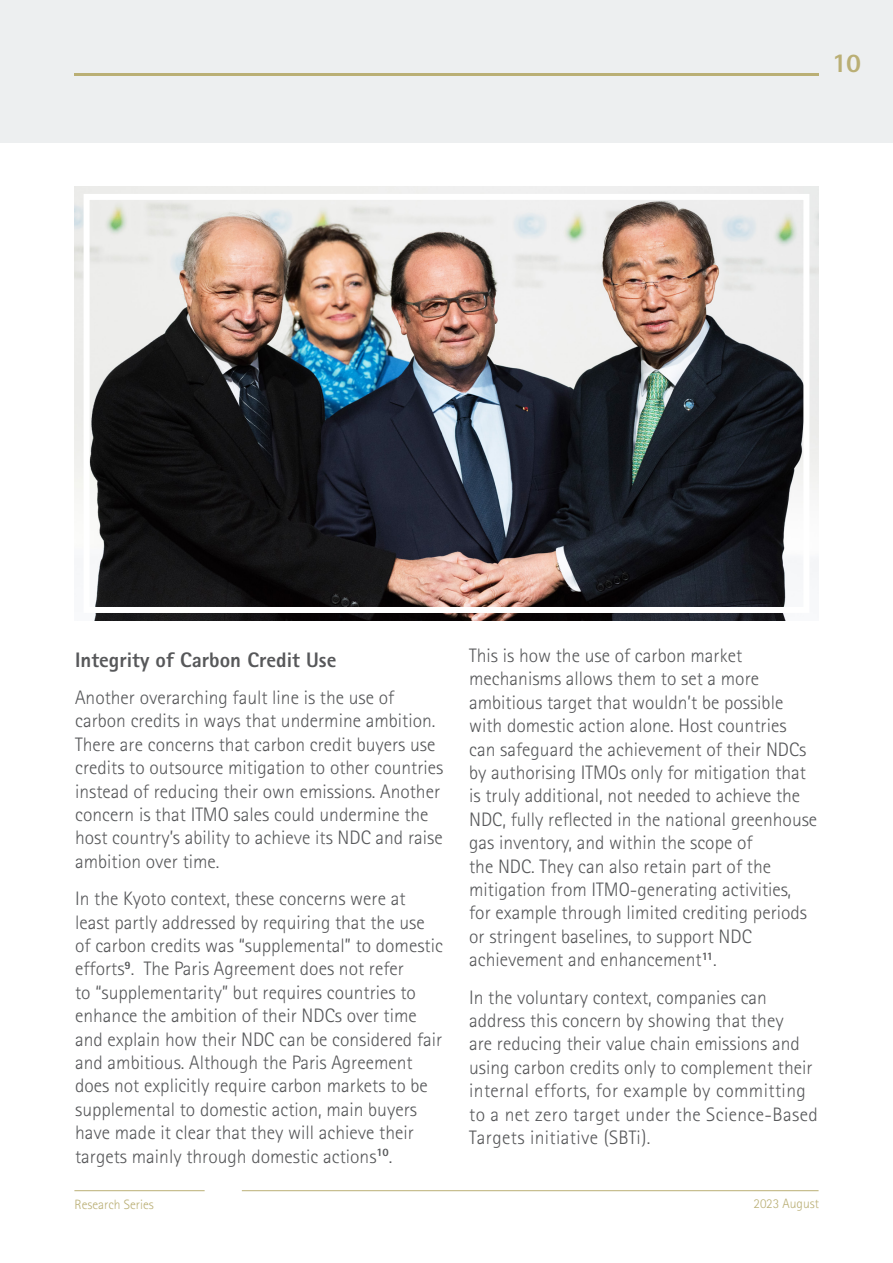
<style>
.page{position:relative;width:893px;height:1263px;background:#fff}
.page>*{position:absolute;margin:0;border:0;box-sizing:border-box;transform-origin:0 0}
.t1{font:800 27px "Rotis Sans Serif Std";color:#baaf75}
.t2{font:800 21px "Rotis Sans Serif Std";color:#57585a}
.t3{font:300 19.5px/23.4px "Rotis Sans Serif Std";color:#57585a}
.t4{font:300 13.5px "Rotis Sans Serif Std";color:#baaf75}
</style>
<div class="page">
<div style="left:0;top:0;width:893px;height:142px;background:#edeff0"></div>
<hr style="left:0;top:0;width:1px;height:143px;background:#baaf75">
<hr style="left:74px;top:73px;width:745px;height:3px;background:#baaf75">
<img style="left:74px;top:186px;width:745px;height:435px">
<div style="left:84px;top:194px;width:725px;height:419px;border:6px solid #fff"></div>
<hr style="left:74px;top:1190px;width:131px;height:1px;background:#baaf75">
<hr style="left:242px;top:1190px;width:577px;height:1px;background:#baaf75">
<p class="t1" style="left:832px;top:45px;width:31px">10</p>
<p class="t2" style="left:75px;top:646px;width:263px">Integrity of Carbon Credit Use</p>
<p class="t3" style="left:75px;top:686px;width:370px">Another overarching fault line is the use of carbon credits in ways that undermine ambition.<br>There are concerns that carbon credit buyers use credits to outsource mitigation to other countries instead of reducing their own emissions. Another concern is that ITMO sales could undermine the host country’s ability to achieve its NDC and raise ambition over time.</p>
<p class="t3" style="left:75px;top:887px;width:369px">In the Kyoto context, these concerns were at least partly addressed by requiring that the use of carbon credits was “supplemental” to domestic efforts<sup>9</sup>. The Paris Agreement does not refer<br>to “supplementarity” but requires countries to enhance the ambition of their NDCs over time and explain how their NDC can be considered fair and ambitious. Although the Paris Agreement does not explicitly require carbon markets to be supplemental to domestic action, main buyers have made it clear that they will achieve their targets mainly through domestic actions<sup>10</sup>.</p>
<p class="t3" style="left:469px;top:644px;width:350px">This is how the use of carbon market mechanisms allows them to set a more ambitious target that wouldn’t be possible with domestic action alone. Host countries can safeguard the achievement of their NDCs by authorising ITMOs only for mitigation that is truly additional, not needed to achieve the NDC, fully reflected in the national greenhouse gas inventory, and within the scope of<br>the NDC. They can also retain part of the mitigation from ITMO-generating activities, for example through limited crediting periods or stringent baselines, to support NDC achievement and enhancement<sup>11</sup>.</p>
<p class="t3" style="left:469px;top:985px;width:350px">In the voluntary context, companies can address this concern by showing that they<br>are reducing their value chain emissions and using carbon credits only to complement their internal efforts, for example by committing to a net zero target under the Science-Based Targets initiative (SBTi).</p>
<p class="t4" style="left:74px;top:1197px;width:81px">Research Series</p>
<p class="t4" style="left:753px;top:1195px;width:67px">2023 August</p>
</div>
